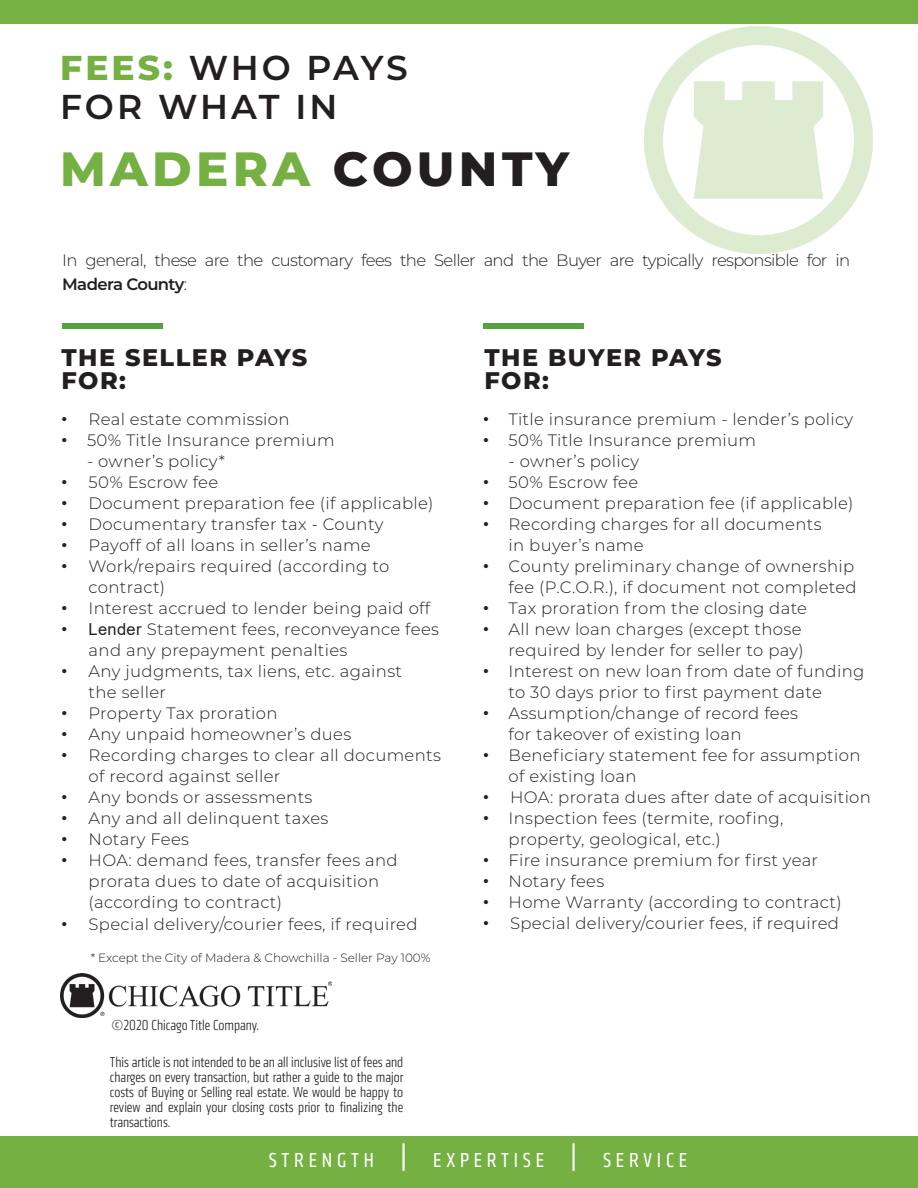
<style>
.page{position:relative;width:918px;height:1188px;background:#fff}
.page>*{position:absolute;margin:0;border:0;box-sizing:border-box;transform-origin:0 0}
.t1{font:800 48px "Montserrat";letter-spacing:.09em;color:#75b042}
.t2{font:600 34.5px "Montserrat";letter-spacing:.075em;color:#231f20}
.t3{font:800 24px "Montserrat";letter-spacing:.06em;color:#231f20}
.t4{font:21px "Klavika Condensed";letter-spacing:.23em;color:#fff}
.t5{font:300 16.5px/21px "Montserrat";letter-spacing:.02em;color:#231f20}
.t6{font:300 16.5px/24px "Montserrat";letter-spacing:-.04em;color:#231f20}
.t7{font:300 15px/15px "Klavika Condensed";color:#231f20;text-align:justify}
.t8{font:300 12px "Montserrat";color:#231f20}
.s1{font-weight:800;color:#75b042}
.s2{color:#231f20}
.s3{font-weight:600}
.s4{font-family:"Arial";font-weight:400}
.s5{font-size:30px}
</style>
<div class="page">
<div style="left:62px;top:323px;width:100px;height:6px;background:#54a342"></div>
<div style="left:484px;top:323px;width:100px;height:6px;background:#54a342"></div>
<div style="left:0;top:1137px;width:918px;height:51px;background:#75b042"></div>
<div style="left:0;top:0;width:918px;height:24px;background:#76b143"></div>
<img style="left:645px;top:26px;width:227px;height:228px">
<img style="left:60px;top:973px;width:271px;height:44px">
<p class="t2" style="left:60px;top:43px;width:349px"><span class="s1">FEES:</span> WHO PAYS</p>
<p class="t2" style="left:60px;top:82px;width:279px">FOR WHAT IN</p>
<p class="t1" style="left:60px;top:133px;width:511px">MADERA <span class="s2">COUNTY</span></p>
<p class="t6" style="left:62px;top:248px;width:789px">In general, these are the customary fees the Seller and the Buyer are typically responsible for in<br><span class="s3">Madera County</span>:</p>
<p class="t3" style="left:62px;top:340px;width:247px">THE SELLER PAYS</p>
<p class="t3" style="left:62px;top:363px;width:66px">FOR:</p>
<p class="t5" style="left:62px;top:408px;width:229px"><span class="s4">•</span> Real estate commission</p>
<p class="t5" style="left:62px;top:429px;width:274px"><span class="s4">•</span> 50% Title Insurance premium</p>
<p class="t5" style="left:87px;top:450px;width:139px">- owner’s policy*</p>
<p class="t5" style="left:62px;top:471px;width:158px"><span class="s4">•</span> 50% Escrow fee</p>
<p class="t5" style="left:62px;top:492px;width:374px"><span class="s4">•</span> Document preparation fee (if applicable)</p>
<p class="t5" style="left:62px;top:513px;width:323px"><span class="s4">•</span> Documentary transfer tax - County</p>
<p class="t5" style="left:62px;top:534px;width:311px"><span class="s4">•</span> Payoff of all loans in seller’s name</p>
<p class="t5" style="left:89px;top:555px;width:302px;text-indent:-27px"><span class="s4">•</span> Work/repairs required (according to contract)</p>
<p class="t5" style="left:62px;top:597px;width:370px"><span class="s4">•</span> Interest accrued to lender being paid off</p>
<p class="t5" style="left:89px;top:618px;width:352px;text-indent:-27px"><span class="s4">• Lender</span> Statement fees, reconveyance fees and any prepayment penalties</p>
<p class="t5" style="left:89px;top:660px;width:315px;text-indent:-27px"><span class="s4">•</span> Any judgments, tax liens, etc. against the seller</p>
<p class="t5" style="left:62px;top:702px;width:217px"><span class="s4">•</span> Property Tax proration</p>
<p class="t5" style="left:62px;top:723px;width:291px"><span class="s4">•</span> Any unpaid homeowner’s dues</p>
<p class="t5" style="left:62px;top:744px;width:381px"><span class="s4">•</span> Recording charges to clear all documents</p>
<p class="t5" style="left:89px;top:765px;width:193px">of record against seller</p>
<p class="t5" style="left:62px;top:786px;width:252px"><span class="s4">•</span> Any bonds or assessments</p>
<p class="t5" style="left:62px;top:807px;width:268px"><span class="s4">•</span> Any and all delinquent taxes</p>
<p class="t5" style="left:62px;top:828px;width:129px"><span class="s4">•</span> Notary Fees</p>
<p class="t5" style="left:62px;top:849px;width:338px"><span class="s4">•</span> HOA: demand fees, transfer fees and</p>
<p class="t5" style="left:89px;top:870px;width:292px">prorata dues to date of acquisition</p>
<p class="t5" style="left:89px;top:891px;width:195px">(according to contract)</p>
<p class="t5" style="left:62px;top:913px;width:358px"><span class="s4">•</span> Special delivery/courier fees, if required</p>
<p class="t8" style="left:91px;top:950px;width:341px">* Except the City of Madera &amp; Chowchilla - Seller Pay 100%</p>
<p class="t7" style="left:112px;top:1018px;width:149px">©2020 Chicago Title Company.</p>
<p class="t7" style="left:110px;top:1055px;width:295px">This article is not intended to be an all inclusive list of fees and charges on every transaction, but rather a guide to the major costs of Buying or Selling real estate. We would be happy to review and explain your closing costs prior to finalizing the transactions.</p>
<p class="t3" style="left:485px;top:340px;width:239px">THE BUYER PAYS</p>
<p class="t3" style="left:485px;top:363px;width:66px">FOR:</p>
<p class="t5" style="left:483px;top:408px;width:372px"><span class="s4">•</span> Title insurance premium - lender’s policy</p>
<p class="t5" style="left:483px;top:429px;width:274px"><span class="s4">•</span> 50% Title Insurance premium</p>
<p class="t5" style="left:509px;top:450px;width:132px">- owner’s policy</p>
<p class="t5" style="left:483px;top:471px;width:157px"><span class="s4">•</span> 50% Escrow fee</p>
<p class="t5" style="left:483px;top:492px;width:372px"><span class="s4">•</span> Document preparation fee (if applicable)</p>
<p class="t5" style="left:509px;top:513px;width:315px;text-indent:-26px"><span class="s4">•</span> Recording charges for all documents in buyer’s name</p>
<p class="t5" style="left:483px;top:555px;width:375px;text-align:right"><span class="s4">•</span> County preliminary change of ownership fee (P.C.O.R.), if document not completed</p>
<p class="t5" style="left:483px;top:597px;width:326px"><span class="s4">•</span> Tax proration from the closing date</p>
<p class="t5" style="left:483px;top:618px;width:322px;text-align:right"><span class="s4">•</span> All new loan charges (except those required by lender for seller to pay)</p>
<p class="t5" style="left:509px;top:660px;width:357px;text-indent:-25px"><span class="s4">•</span> Interest on new loan from date of funding to 30 days prior to first payment date</p>
<p class="t5" style="left:509px;top:702px;width:291px;text-indent:-25px"><span class="s4">•</span> Assumption/change of record fees for takeover of existing loan</p>
<p class="t5" style="left:509px;top:744px;width:353px;text-indent:-25px"><span class="s4">•</span> Beneficiary statement fee for assumption of existing loan</p>
<p class="t5" style="left:483px;top:786px;width:389px"><span class="s4">•</span> HOA: prorata dues after date of acquisition</p>
<p class="t5" style="left:509px;top:807px;width:276px;text-indent:-25px"><span class="s4">•</span> Inspection fees (termite, roofing, property, geological, etc.)</p>
<p class="t5" style="left:483px;top:849px;width:337px"><span class="s4">•</span> Fire insurance premium for first year</p>
<p class="t5" style="left:483px;top:870px;width:123px"><span class="s4">•</span> Notary fees</p>
<p class="t5" style="left:483px;top:891px;width:360px"><span class="s4">•</span> Home Warranty (according to contract)</p>
<p class="t5" style="left:483px;top:912px;width:358px"><span class="s4">•</span> Special delivery/courier fees, if required</p>
<p class="t4" style="left:269px;top:1148px;width:420px">STRENGTH <span class="s5">|</span> EXPERTISE <span class="s5">|</span> SERVICE</p>
</div>
